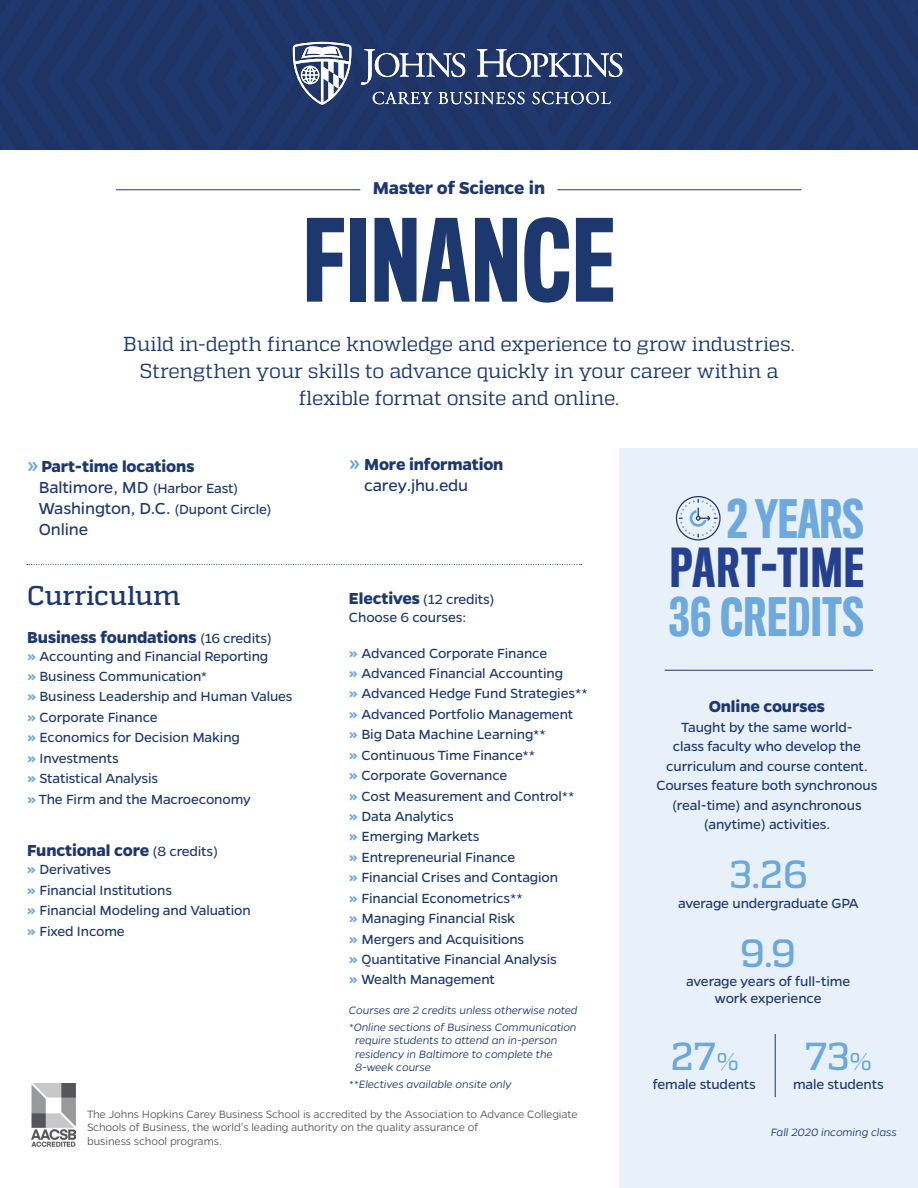
<style>
.page{position:relative;width:918px;height:1188px;background:#fff}
.page>*{position:absolute;margin:0;border:0;box-sizing:border-box;transform-origin:0 0}
.t1{font:500 105px "Titling Gothic FB Comp";letter-spacing:.02em;color:#1d386e}
.t2{font:500 49.5px "Titling Gothic FB Comp";letter-spacing:.035em;color:#25408f}
.t3{font:500 48.75px "Titling Gothic FB Comp";letter-spacing:.02em;color:#6da9dc}
.t4{font:500 39px "Quadon";color:#6ca8db}
.t5{font:500 27px "Quadon";letter-spacing:-.005em;color:#1d386e}
.t6{font:20.25px/27px "Quadon";letter-spacing:-.015em;color:#1d386e;text-align:center}
.t7{font:700 19.5px "Gentona";letter-spacing:-.01em;color:#1d386e}
.t8{font:700 18px/20.9px "Gentona";letter-spacing:-.01em;color:#1d386e}
.t9{font:18px/21px "Gentona";letter-spacing:-.01em;color:#1d386e}
.t10{font:15px/20.4px "Gentona";letter-spacing:-.01em;color:#1d386d}
.t11{font:15px/19.5px "Gentona";letter-spacing:-.01em;color:#1d386e;text-align:center}
.t12{font:italic 300 12px/13.5px "Gentona";letter-spacing:-.01em;color:#1d386e}
.t13{font:300 12px/13.5px "Gentona";letter-spacing:-.01em;color:#58595b}
.s1{font-family:"Quadon";font-weight:700;font-size:21px;color:#6ca8db}
.s2{font-weight:700}
.s3{font-size:15px}
.s4{font-family:"Quadon";font-size:21px;color:#6ca8db}
.s5{font-weight:400}
.s6{font-weight:400;font-size:15px}
.s7{font-weight:700;color:#6da9dc}
.s8{font-weight:700;font-size:18px}
.s9{font-size:24px}
</style>
<div class="page">
<div style="left:0;top:0;width:918px;height:149px;background:#1f3468"></div>
<div style="left:619px;top:448px;width:299px;height:740px;background:#e8f0f9"></div>
<svg style="left:293px;top:42px;width:58px;height:63px"></svg>
<svg style="left:361px;top:49px;width:104px;height:36px"></svg>
<svg style="left:477px;top:49px;width:145px;height:28px"></svg>
<svg style="left:373px;top:92px;width:59px;height:12px"></svg>
<svg style="left:439px;top:92px;width:85px;height:12px"></svg>
<svg style="left:532px;top:92px;width:79px;height:12px"></svg>
<hr style="left:775px;top:1034px;width:1px;height:63px;background:#1d386e">
<hr style="left:116px;top:189px;width:244px;height:1px;background:#1d386e">
<hr style="left:557px;top:189px;width:244px;height:1px;background:#1d386e">
<svg style="left:27px;top:564px;width:555px;height:1px"></svg>
<hr style="left:665px;top:670px;width:208px;height:1px;background:#1d386e">
<svg style="left:676px;top:496px;width:45px;height:44px"></svg>
<img style="left:31px;top:1083px;width:45px;height:63px">
<h3 class="t7" style="left:373px;top:176px;width:174px">Master of Science in</h3>
<h1 class="t1" style="left:304px;top:197px;width:312px">FINANCE</h1>
<h3 class="t6" style="left:123px;top:331px;width:673px">Build in-depth finance knowledge and experience to grow industries.<br>Strengthen your skills to advance quickly in your career within a flexible format onsite and online.</h3>
<p class="t9" style="left:39px;top:456px;width:234px;text-indent:-12px"><span class="s1">»</span> <span class="s2">Part-time locations<br></span>Baltimore, MD <span class="s3">(Harbor East)<br></span>Washington, D.C. <span class="s3">(Dupont Circle)<br></span>Online</p>
<p class="t8" style="left:364px;top:454px;width:141px;text-indent:-15px"><span class="s4">»</span> More information <span class="s5">carey.jhu.edu</span></p>
<h3 class="t5" style="left:27px;top:580px;width:155px">Curriculum</h3>
<p class="t8" style="left:27px;top:626px;width:246px">Business foundations <span class="s6">(16 credits)</span></p>
<p class="t10" style="left:27px;top:646px;width:267px"><span class="s7">»</span> Accounting and Financial Reporting<br><span class="s7">»</span> Business Communication*<br><span class="s7">»</span> Business Leadership and Human Values <span class="s7">»</span> Corporate Finance<br><span class="s7">»</span> Economics for Decision Making<br><span class="s7">»</span> Investments<br><span class="s7">»</span> Statistical Analysis<br><span class="s7">»</span> The Firm and the Macroeconomy</p>
<p class="t8" style="left:27px;top:840px;width:193px">Functional core <span class="s6">(8 credits)</span></p>
<p class="t10" style="left:27px;top:860px;width:225px"><span class="s7">»</span> Derivatives<br><span class="s7">»</span> Financial Institutions<br><span class="s7">»</span> Financial Modeling and Valuation <span class="s7">»</span> Fixed Income</p>
<p class="t11" style="left:349px;top:590px;width:147px;line-height:18px;text-align:left"><span class="s8">Electives</span> (12 credits)<br>Choose 6 courses:</p>
<p class="t10" style="left:349px;top:643px;width:240px"><span class="s7">»</span> Advanced Corporate Finance<br><span class="s7">»</span> Advanced Financial Accounting<br><span class="s7">»</span> Advanced Hedge Fund Strategies** <span class="s7">»</span> Advanced Portfolio Management<br><span class="s7">»</span> Big Data Machine Learning**<br><span class="s7">»</span> Continuous Time Finance**<br><span class="s7">»</span> Corporate Governance<br><span class="s7">»</span> Cost Measurement and Control**<br><span class="s7">»</span> Data Analytics<br><span class="s7">»</span> Emerging Markets<br><span class="s7">»</span> Entrepreneurial Finance<br><span class="s7">»</span> Financial Crises and Contagion<br><span class="s7">»</span> Financial Econometrics**<br><span class="s7">»</span> Managing Financial Risk<br><span class="s7">»</span> Mergers and Acquisitions<br><span class="s7">»</span> Quantitative Financial Analysis<br><span class="s7">»</span> Wealth Management</p>
<p class="t12" style="left:349px;top:1002px;width:230px;line-height:16.5px">Courses are 2 credits unless otherwise noted *Online sections of Business Communication</p>
<p class="t12" style="left:355px;top:1034px;width:204px">require students to attend an in-person residency in Baltimore to complete the<br>8-week course</p>
<p class="t12" style="left:349px;top:1077px;width:164px">**Electives available onsite only</p>
<p class="t13" style="left:87px;top:1107px;width:492px">The Johns Hopkins Carey Business School is accredited by the Association to Advance Collegiate<br>Schools of Business, the world’s leading authority on the quality assurance of<br>business school programs.</p>
<h3 class="t3" style="left:727px;top:489px;width:138px">2 YEARS</h3>
<h2 class="t2" style="left:670px;top:537px;width:195px">PART-TIME</h2>
<h3 class="t3" style="left:669px;top:587px;width:196px">36 CREDITS</h3>
<p class="t8" style="left:709px;top:696px;width:118px">Online courses</p>
<p class="t11" style="left:656px;top:717px;width:223px">Taught by the same world-<br>class faculty who develop the curriculum and course content.<br>Courses feature both synchronous (real-time) and asynchronous (anytime) activities.</p>
<h3 class="t4" style="left:730px;top:852px;width:79px">3.26</h3>
<p class="t11" style="left:678px;top:893px;width:182px">average undergraduate GPA</p>
<h3 class="t4" style="left:741px;top:931px;width:57px">9.9</h3>
<p class="t11" style="left:686px;top:973px;width:166px;line-height:16.5px">average years of full-time work experience</p>
<h3 class="t4" style="left:670px;top:1034px;width:70px">27 <span class="s9">%</span></h3>
<p class="t11" style="left:653px;top:1075px;width:105px">female students</p>
<h3 class="t4" style="left:805px;top:1034px;width:68px">73<span class="s9">%</span></h3>
<p class="t11" style="left:793px;top:1075px;width:92px">male students</p>
<p class="t12" style="left:771px;top:1125px;width:127px">Fall 2020 incoming class</p>
</div>
